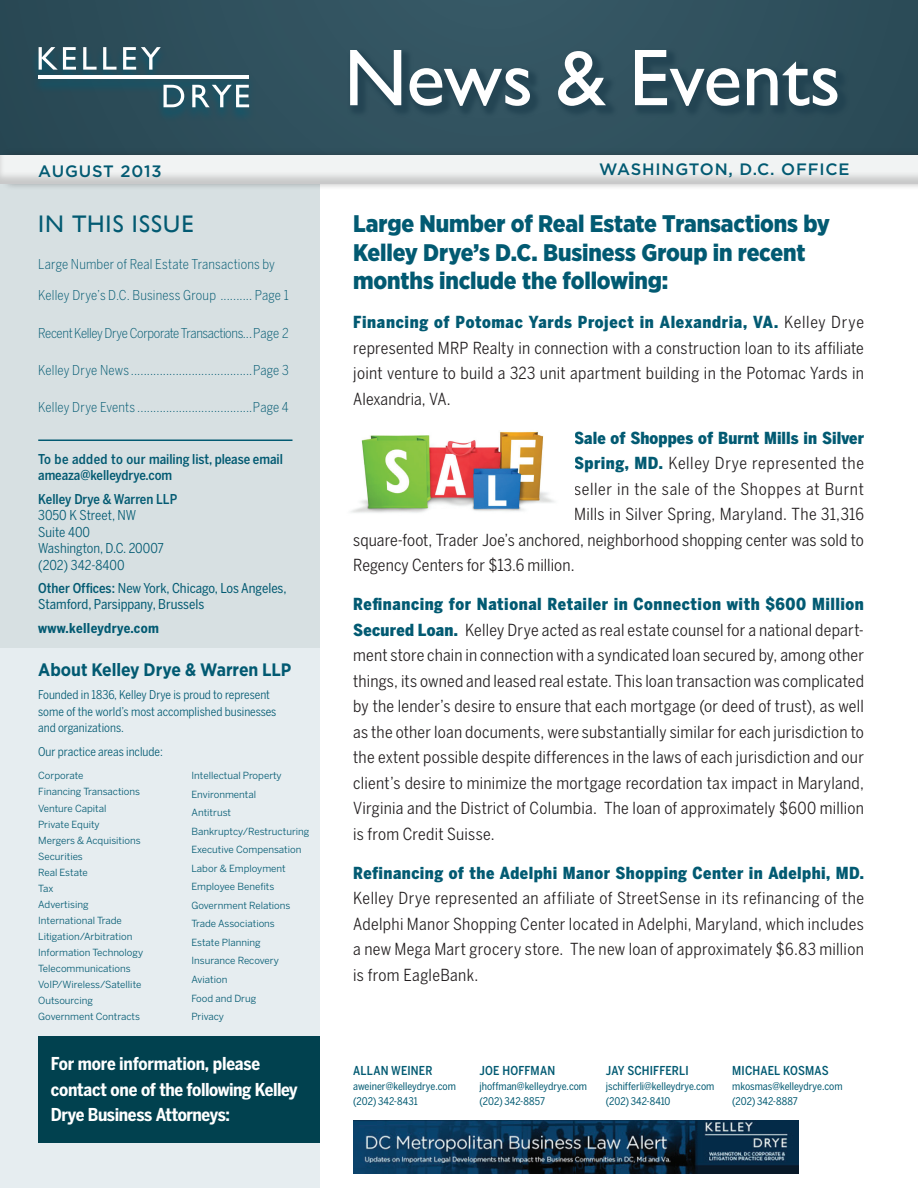
<style>
.page{position:relative;width:918px;height:1188px;background:#fff}
.page>*{position:absolute;margin:0;border:0;box-sizing:border-box;transform-origin:0 0}
.t1{font:81px "Gill Sans";color:#fff}
.t2{font:900 24px/28.5px "Gotham Narrow";letter-spacing:-.005em;color:#025a72}
.t3{font:24px "Gill Sans";letter-spacing:.045em;color:#025a72}
.t4{font:700 18px "Gotham Narrow";letter-spacing:-.005em;color:#025a72}
.t5{font:700 17.7px/25.5px "Benton Sans Cond";letter-spacing:-.015em;color:#fff}
.t6{font:16.5px/25.5px "Benton Sans Cond";letter-spacing:.015em;color:#231f20;text-align:justify}
.t7{font:900 16.5px "Benton Sans Cond";letter-spacing:.025em;color:#025a72}
.t8{font:16.5px "Benton Sans Cond";letter-spacing:.035em;color:#231f20}
.t9{font:16.5px "Benton Sans Cond";letter-spacing:.04em;color:#231f20}
.t10{font:900 16.5px "Benton Sans Cond";letter-spacing:.005em;color:#025a72}
.t11{font:500 16.5px "Gotham";letter-spacing:.05em;color:#025a72}
.t12{font:300 13.5px "Benton Sans Cond";letter-spacing:.005em;color:#025a72}
.t13{font:500 13.5px/16.5px "Benton Sans Cond";letter-spacing:-.005em;color:#025a72}
.t14{font:13.5px/16.5px "Benton Sans Cond";color:#025a72}
.t15{font:13.5px/16.5px "Benton Sans Cond";color:#025a72}
.t16{font:300 13.5px "Benton Sans Cond";letter-spacing:-.025em;color:#025a72}
.t17{font:700 13.5px "Benton Sans Cond";letter-spacing:.025em;color:#025a72}
.t18{font:500 12.3px "Benton Sans Cond";letter-spacing:.015em;color:#025a72}
.t19{font:12px/16.5px "Benton Sans Cond";color:#025a72}
.t20{font:10.5px/15px "Benton Sans Cond";letter-spacing:-.005em;color:#025a72}
.t21{font:9.75px/16px "Benton Sans";color:#025a72}
.s1{font-weight:500}
.s2{font-weight:900;color:#025a72}
</style>
<div class="page">
<div style="left:0;top:0;width:918px;height:155px;background:#30515e"></div>
<div style="left:0;top:155px;width:320px;height:1033px;background:#d7e0e2"></div>
<div style="left:0;top:649px;width:320px;height:539px;background:#e6edf0"></div>
<div style="left:1px;top:147px;width:917px;height:44px;background:#231f20;opacity:.4"></div>
<div style="left:0;top:154px;width:918px;height:32px;background:#231f20;opacity:.2"></div>
<div style="left:347px;top:48px;width:503px;height:70px;background:#2a4b59"></div>
<svg style="left:33px;top:47px;width:217px;height:71px"></svg>
<svg style="left:39px;top:47px;width:37px;height:23px"></svg>
<svg style="left:83px;top:47px;width:14px;height:23px"></svg>
<svg style="left:103px;top:47px;width:14px;height:23px"></svg>
<svg style="left:123px;top:47px;width:38px;height:23px"></svg>
<svg style="left:164px;top:85px;width:20px;height:22px"></svg>
<svg style="left:192px;top:85px;width:57px;height:22px"></svg>
<hr style="left:38px;top:76px;width:211px;height:3px;background:#fff">
<hr style="left:38px;top:440px;width:254px;height:1px;background:#025a72">
<img style="left:353px;top:1120px;width:446px;height:53px">
<div style="left:38px;top:1036px;width:282px;height:107px;background:#01414f"></div>
<img style="left:351px;top:431px;width:204px;height:82px">
<h1 class="t1" style="left:344px;top:30px;width:498px">News &amp; Events</h1>
<p class="t11" style="left:38px;top:160px;width:125px">AUGUST 2013</p>
<p class="t11" style="left:599px;top:158px;width:252px">WASHINGTON, D.C. OFFICE</p>
<h2 class="t3" style="left:38px;top:210px;width:157px">IN THIS ISSUE</h2>
<p class="t12" style="left:38px;top:257px;width:238px">Large Number of Real Estate Transactions by</p>
<p class="t12" style="left:38px;top:287px;width:252px">Kelley Drye’s D.C. Business Group .......... Page 1</p>
<p class="t16" style="left:38px;top:325px;width:252px">Recent Kelley Drye Corporate Transactions...Page 2</p>
<p class="t12" style="left:38px;top:362px;width:252px">Kelley Drye News ......................................Page 3</p>
<p class="t12" style="left:38px;top:400px;width:252px">Kelley Drye Events ....................................Page 4</p>
<p class="t13" style="left:38px;top:451px;width:246px">To be added to our mailing list, please email ameaza@kelleydrye.com</p>
<p class="t13" style="left:38px;top:490px;width:141px">Kelley Drye &amp; Warren LLP</p>
<p class="t15" style="left:38px;top:507px;width:127px">3050 K Street, NW<br>Suite 400<br>Washington, D.C. 20007 (202) 342-8400</p>
<p class="t14" style="left:38px;top:580px;width:250px"><span class="s1">Other Offices:</span> New York, Chicago, Los Angeles,<br>Stamford, Parsippany, Brussels</p>
<p class="t17" style="left:38px;top:620px;width:122px">www.kelleydrye.com</p>
<p class="t4" style="left:38px;top:658px;width:255px">About Kelley Drye &amp; Warren LLP</p>
<p class="t19" style="left:38px;top:687px;width:240px">Founded in 1836, Kelley Drye is proud to represent some of the world’s most accomplished businesses and organizations.</p>
<p class="t19" style="left:38px;top:744px;width:126px">Our practice areas include:</p>
<p class="t21" style="left:38px;top:768px;width:106px">Corporate<br>Financing Transactions<br>Venture Capital<br>Private Equity<br>Mergers &amp; Acquisitions<br>Securities<br>Real Estate<br>Tax<br>Advertising<br>International Trade<br>Litigation/Arbitration<br>Information Technology<br>Telecommunications<br>VoIP/Wireless/Satellite<br>Outsourcing<br>Government Contracts</p>
<p class="t21" style="left:191px;top:767px;width:119px;line-height:18.5px">Intellectual Property<br>Environmental<br>Antitrust<br>Bankruptcy/Restructuring<br>Executive Compensation<br>Labor &amp; Employment<br>Employee Benefits<br>Government Relations<br>Trade Associations<br>Estate Planning<br>Insurance Recovery<br>Aviation<br>Food and Drug<br>Privacy</p>
<p class="t5" style="left:51px;top:1051px;width:249px">For more information, please contact one of the following Kelley<br>Drye Business Attorneys:</p>
<h2 class="t2" style="left:353px;top:210px;width:478px">Large Number of Real Estate Transactions by<br>Kelley Drye’s D.C. Business Group in recent months include the following:</h2>
<p class="t6" style="left:353px;top:310px;width:512px"><span class="s2">Financing of Potomac Yards Project in Alexandria, VA.</span> Kelley Drye represented MRP Realty in connection with a construction loan to its affiliate joint venture to build a 323 unit apartment building in the Potomac Yards in Alexandria, VA.</p>
<p class="t10" style="left:574px;top:428px;width:291px">Sale of Shoppes of Burnt Mills in Silver</p>
<p class="t8" style="left:574px;top:454px;width:291px"><span class="s2">Spring, MD.</span> Kelley Drye represented the</p>
<p class="t9" style="left:574px;top:479px;width:291px">seller in the sale of the Shoppes at Burnt</p>
<p class="t6" style="left:574px;top:502px;width:291px">Mills in Silver Spring, Maryland. The 31,316</p>
<p class="t6" style="left:353px;top:527px;width:512px">square-foot, Trader Joe’s anchored, neighborhood shopping center was sold to</p>
<p class="t6" style="left:353px;top:553px;width:223px">Regency Centers for $13.6 million.</p>
<p class="t6" style="left:353px;top:592px;width:512px"><span class="s2">Refinancing for National Retailer in Connection with $600 Million Secured Loan.</span> Kelley Drye acted as real estate counsel for a national depart&shy;ment store chain in connection with a syndicated loan secured by, among other things, its owned and leased real estate. This loan transaction was complicated by the lender’s desire to ensure that each mortgage (or deed of trust), as well as the other loan documents, were substantially similar for each jurisdiction to the extent possible despite differences in the laws of each jurisdiction and our client’s desire to minimize the mortgage recordation tax impact in Maryland, Virginia and the District of Columbia. The loan of approximately $600 million is from Credit Suisse.</p>
<p class="t7" style="left:353px;top:863px;width:512px">Refinancing of the Adelphi Manor Shopping Center in Adelphi, MD.</p>
<p class="t6" style="left:353px;top:886px;width:512px">Kelley Drye represented an affiliate of StreetSense in its refinancing of the Adelphi Manor Shopping Center located in Adelphi, Maryland, which includes a new Mega Mart grocery store. The new loan of approximately $6.83 million is from EagleBank.</p>
<p class="t18" style="left:353px;top:1064px;width:81px">Allan Weiner</p>
<p class="t20" style="left:353px;top:1079px;width:104px">aweiner@kelleydrye.com (202) 342-8431</p>
<p class="t18" style="left:480px;top:1064px;width:77px">Joe Hoffman</p>
<p class="t20" style="left:480px;top:1079px;width:109px">jhoffman@kelleydrye.com (202) 342-8857</p>
<p class="t18" style="left:606px;top:1064px;width:84px">Jay Schifferli</p>
<p class="t20" style="left:606px;top:1079px;width:110px">jschifferli@kelleydrye.com (202) 342-8410</p>
<p class="t18" style="left:732px;top:1064px;width:91px">Michael Kosmas</p>
<p class="t20" style="left:732px;top:1079px;width:112px">mkosmas@kelleydrye.com (202) 342-8887</p>
</div>
